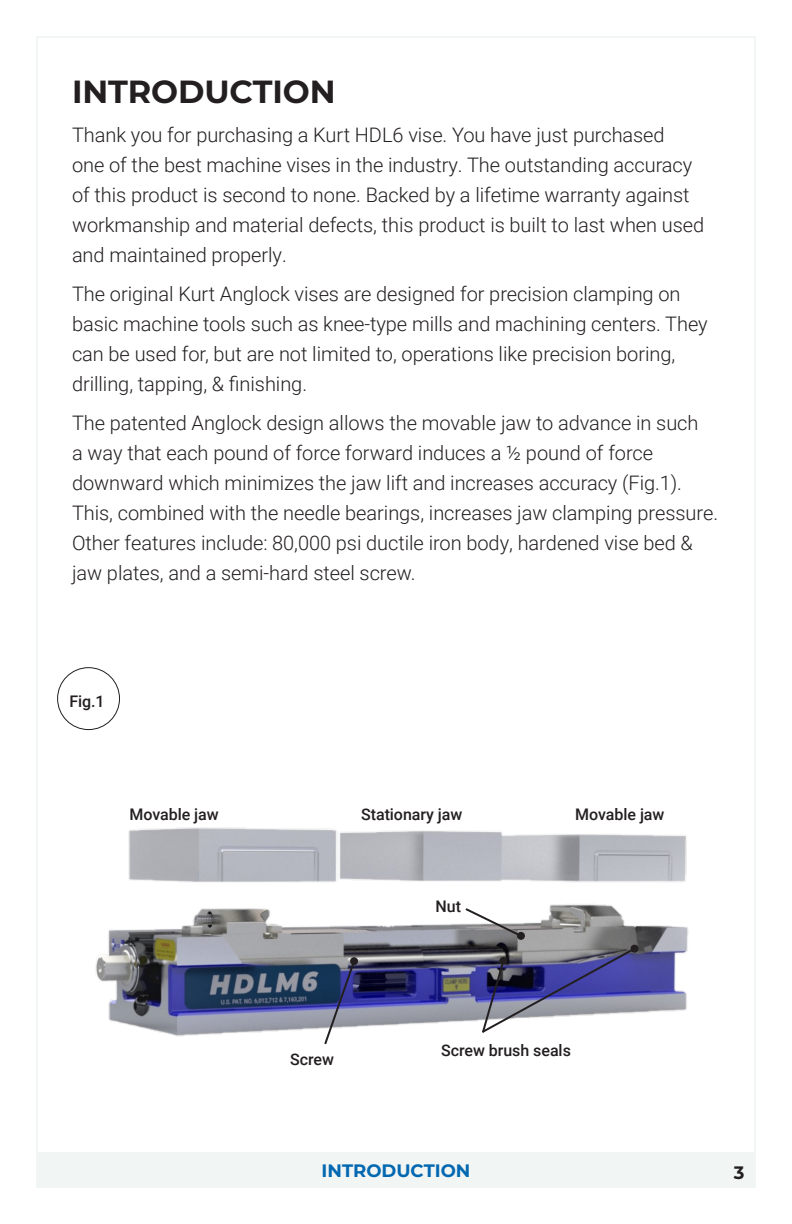
<style>
.page{position:relative;width:792px;height:1224px;background:#fff}
.page>*{position:absolute;margin:0;border:0;box-sizing:border-box;transform-origin:0 0}
.Bold_subhead_-_monts{font:700 32px "Montserrat";letter-spacing:-.005em;color:#231f20}
.body_text_-_roboto_1{font:300 20px/30px "Roboto";letter-spacing:-.005em;color:#231f20}
.blue_bottom_border_p{font:700 18px "Montserrat";color:#0067b1}
.t1{font:700 18px "Montserrat";color:#231f20}
.callout_-_robot_8_10{font:500 16px "Roboto";letter-spacing:-.005em;color:#231f20}
.figure___-_roboto_8{font:500 16px "Roboto";color:#231f20}
</style>
<div class="page">
<div style="left:36px;top:1152px;width:720px;height:35px;background:#f1f5f3"></div>
<div style="left:57px;top:667px;width:63px;height:63px;border:1px solid #231f20;border-radius:50%"></div>
<img style="left:95px;top:827px;width:594px;height:210px">
<svg style="left:323px;top:959px;width:34px;height:86px"></svg>
<div style="left:350px;top:957px;width:8px;height:8px;background:#231f20;border-radius:50%"></div>
<svg style="left:464px;top:907px;width:175px;height:127px"></svg>
<p class="Bold_subhead_-_monts" style="left:72px;top:69px;width:265px">INTRODUCTION</p>
<p class="body_text_-_roboto_1" style="left:72px;top:119px;width:634px">Thank you for purchasing a Kurt HDL6 vise. You have just purchased<br>one of the best machine vises in the industry. The outstanding accuracy of this product is second to none. Backed by a lifetime warranty against workmanship and material defects, this product is built to last when used and maintained properly.</p>
<p class="body_text_-_roboto_1" style="left:72px;top:278px;width:637px">The original Kurt Anglock vises are designed for precision clamping on basic machine tools such as knee-type mills and machining centers. They can be used for, but are not limited to, operations like precision boring, drilling, tapping, &amp; finishing.</p>
<p class="body_text_-_roboto_1" style="left:72px;top:407px;width:648px">The patented Anglock design allows the movable jaw to advance in such<br>a way that each pound of force forward induces a ½ pound of force downward which minimizes the jaw lift and increases accuracy (Fig.1).<br>This, combined with the needle bearings, increases jaw clamping pressure.<br>Other features include: 80,000 psi ductile iron body, hardened vise bed &amp; jaw plates, and a semi-hard steel screw.</p>
<p class="figure___-_roboto_8" style="left:69px;top:690px;width:37px">Fig.1</p>
<p class="callout_-_robot_8_10" style="left:130px;top:803px;width:91px">Movable jaw</p>
<p class="callout_-_robot_8_10" style="left:361px;top:803px;width:103px">Stationary jaw</p>
<p class="callout_-_robot_8_10" style="left:575px;top:803px;width:91px">Movable jaw</p>
<p class="callout_-_robot_8_10" style="left:436px;top:896px;width:27px">Nut</p>
<p class="callout_-_robot_8_10" style="left:290px;top:1048px;width:45px">Screw</p>
<p class="callout_-_robot_8_10" style="left:441px;top:1040px;width:131px">Screw brush seals</p>
<p class="blue_bottom_border_p" style="left:322px;top:1157px;width:150px">INTRODUCTION</p>
<p class="t1" style="left:734px;top:1159px;width:12px">3</p>
</div>
